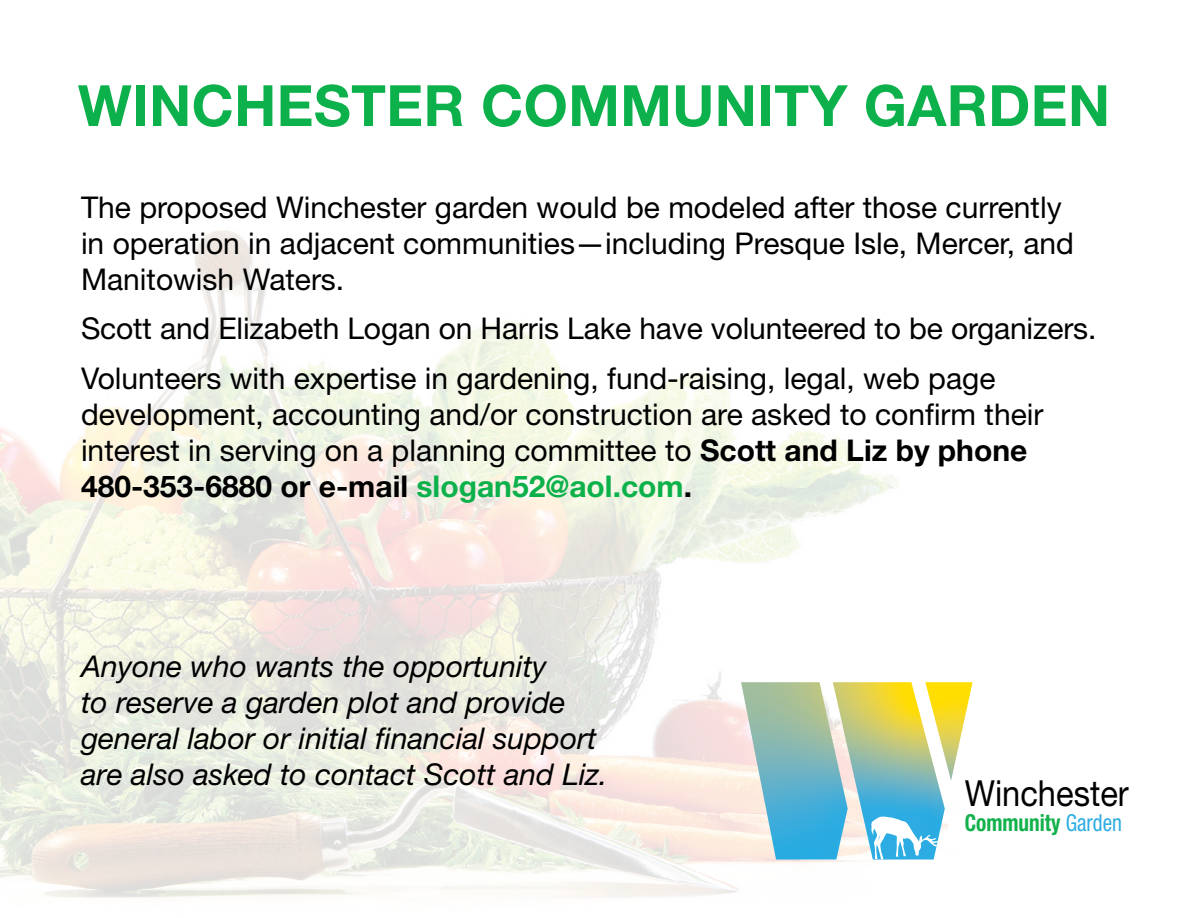
<style>
.page{position:relative;width:1188px;height:918px;background:#fff}
.page>*{position:absolute;margin:0;border:0;box-sizing:border-box;transform-origin:0 0}
.t1{font:700 57px "Helvetica Neue LT Pro";letter-spacing:.005em;color:#0db14b}
.t2{font:36px "Helvetica Neue LT Pro";color:#000;scale:.91 1}
.t3{font:30px/36px "Helvetica Neue LT Pro";color:#000}
.t4{font:italic 30px/36px "Helvetica Neue LT Pro";color:#000}
.t5{font:700 condensed 23.4px "Helvetica Neue LT Pro";color:#12b14b;scale:.91 1}
.s1{font-weight:700}
.s2{font-weight:700;color:#0db14b}
.s3{font-weight:400;color:#2cace2}
</style>
<div class="page">
<img style="left:0;top:230px;width:899px;height:668px">
<svg style="left:741px;top:682px;width:232px;height:178px"></svg>
<p class="t1" style="left:78px;top:70px;width:1034px">WINCHESTER COMMUNITY GARDEN</p>
<p class="t3" style="left:81px;top:189px;width:995px">The proposed Winchester garden would be modeled after those currently in operation in adjacent communities—including Presque Isle, Mercer, and<br>Manitowish Waters.</p>
<p class="t3" style="left:81px;top:310px;width:1017px">Scott and Elizabeth Logan on Harris Lake have volunteered to be organizers.</p>
<p class="t3" style="left:81px;top:360px;width:964px">Volunteers with expertise in gardening, fund-raising, legal, web page development, accounting and/or construction are asked to confirm their interest in serving on a planning committee to <span class="s1">Scott and Liz by phone 480-353-6880 or e-mail</span> <span class="s2">slogan52@aol.com</span><span class="s1">.</span></p>
<p class="t4" style="left:81px;top:647px;width:528px">Anyone who wants the opportunity<br>to reserve a garden plot and provide general labor or initial financial support are also asked to contact Scott and Liz.</p>
<p class="t2" style="left:965px;top:771px;width:182px">Winchester</p>
<p class="t5" style="left:965px;top:809px;width:174px">Community <span class="s3">Garden</span></p>
</div>
